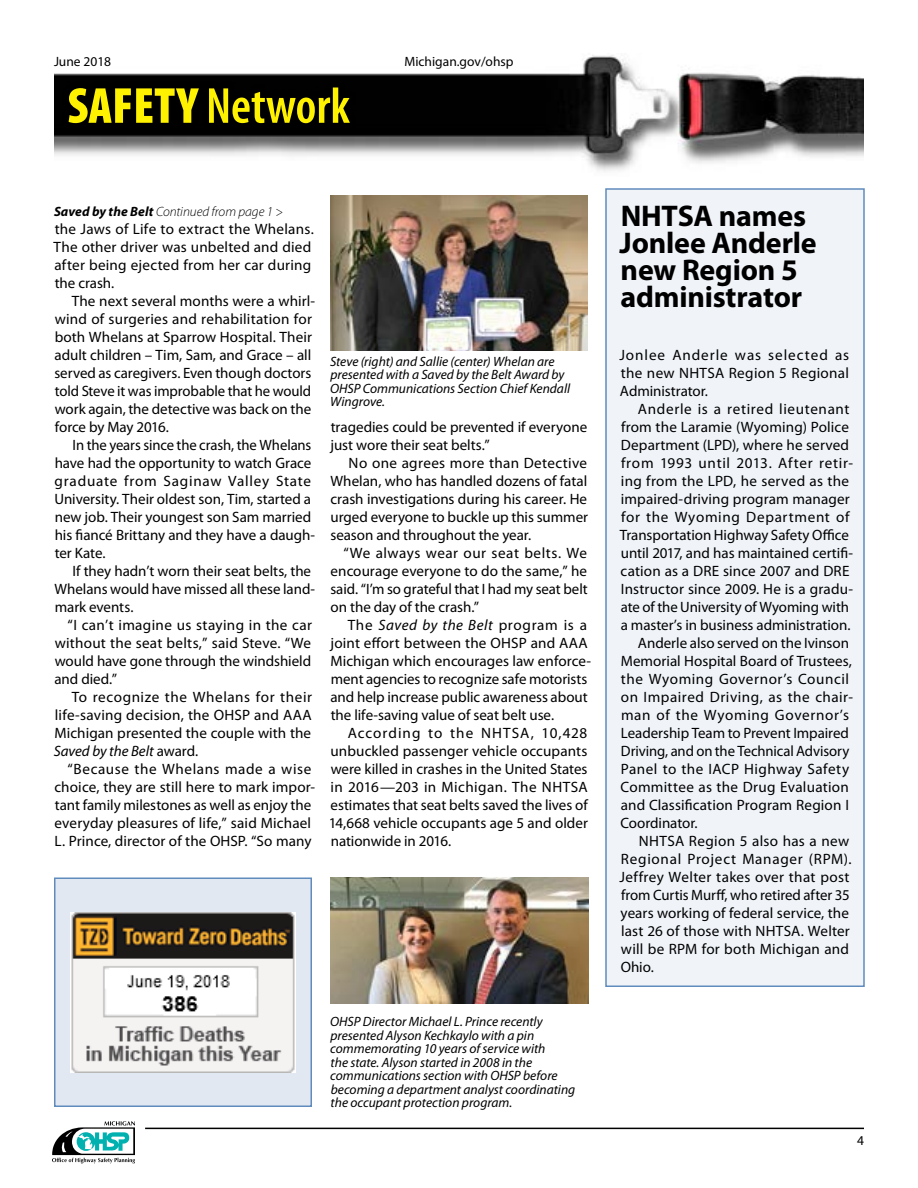
<style>
.page{position:relative;width:918px;height:1188px;background:#fff}
.page>*{position:absolute;margin:0;border:0;box-sizing:border-box;transform-origin:0 0}
.t1{font:600 condensed 51px "Myriad Pro";color:#fff200}
.t2{font:700 30px/27px "Myriad Pro";letter-spacing:-.005em;color:#000}
.t3{font:15px/18px "Myriad Pro";letter-spacing:.005em;color:#000}
.t4{font:15px "Myriad Pro";letter-spacing:.045em;color:#000}
.t5{font:15px "Myriad Pro";letter-spacing:.04em;color:#000}
.t6{font:15px "Myriad Pro";letter-spacing:.035em;color:#000}
.t7{font:15px "Myriad Pro";letter-spacing:.03em;color:#000}
.t8{font:15px "Myriad Pro";letter-spacing:.025em;color:#000}
.t9{font:italic 13.5px/13.5px "Myriad Pro";color:#000}
.t10{font:italic 300 13.5px "Myriad Pro";color:#000}
.t11{font:13.5px "Myriad Pro";color:#000}
.s1{font-weight:900}
.s2{font-weight:700}
.s3{font-style:italic}
</style>
<div class="page">
<img style="left:54px;top:55px;width:810px;height:117px">
<div style="left:62px;top:81px;width:294px;height:48px;background:#000"></div>
<svg style="left:52px;top:1121px;width:83px;height:43px"></svg>
<hr style="left:145px;top:1128px;width:719px;height:1px;background:#000">
<img style="left:330px;top:195px;width:258px;height:156px">
<div style="left:606px;top:189px;width:258px;height:797px;background:#f0f4f9"></div>
<div style="left:605px;top:188px;width:260px;height:799px;border:2px solid #608bbd"></div>
<div style="left:55px;top:878px;width:256px;height:228px;background:#e1e8f2"></div>
<img style="left:70px;top:912px;width:226px;height:160px">
<div style="left:54px;top:878px;width:258px;height:229px;border:2px solid #608bbd"></div>
<img style="left:330px;top:877px;width:258px;height:126px">
<p class="t11" style="left:54px;top:53px;width:59px">June 2018</p>
<p class="t11" style="left:404px;top:53px;width:111px">Michigan.gov/ohsp</p>
<h1 class="t1" style="left:68px;top:74px;width:284px"><span class="s1">SAFETY</span> Network</h1>
<p class="t10" style="left:54px;top:203px;width:231px"><span class="s2">Saved by the Belt</span> Continued from page 1 &gt;</p>
<h2 class="t2" style="left:620px;top:201px;width:199px">NHTSA names<br>Jonlee Anderle new Region 5 administrator</h2>
<p class="t3" style="left:54px;top:220px;width:262px">the Jaws of Life to extract the Whelans.<br>The other driver was unbelted and died after being ejected from her car during the crash.</p>
<p class="t3" style="left:54px;top:292px;width:262px;text-indent:17px">The next several months were a whirl&shy;wind of surgeries and rehabilitation for both Whelans at Sparrow Hospital. Their adult children – Tim, Sam, and Grace – all served as caregivers. Even though doctors told Steve it was improbable that he would work again, the detective was back on the force by May 2016.</p>
<p class="t3" style="left:54px;top:436px;width:262px;text-indent:18px">In the years since the crash, the Whelans have had the opportunity to watch Grace graduate from Saginaw Valley State University. Their oldest son, Tim, started a new job. Their youngest son Sam married his fiancé Brittany and they have a daugh&shy;ter Kate.</p>
<p class="t3" style="left:55px;top:562px;width:262px;text-indent:18px">If they hadn’t worn their seat belts, the<br>Whelans would have missed all these land&shy;mark events.</p>
<p class="t3" style="left:54px;top:616px;width:259px;text-align:justify;text-indent:13px">“I can’t imagine us staying in the car without the seat belts,” said Steve. “We would have gone through the windshield and died.”</p>
<p class="t3" style="left:54px;top:688px;width:260px;text-align:justify;text-indent:18px">To recognize the Whelans for their life-saving decision, the OHSP and AAA Michigan presented the couple with the <span class="s3">Saved by the Belt</span> award.</p>
<p class="t3" style="left:54px;top:760px;width:262px;text-indent:13px">“Because the Whelans made a wise choice, they are still here to mark impor&shy;tant family milestones as well as enjoy the everyday pleasures of life,” said Michael L. Prince, director of the OHSP. “So many</p>
<p class="t3" style="left:619px;top:346px;width:231px;text-align:justify">Jonlee Anderle was selected as the new NHTSA Region 5 Regional Administrator.</p>
<p class="t5" style="left:638px;top:400px;width:213px">Anderle is a retired lieutenant</p>
<p class="t3" style="left:621px;top:418px;width:229px">from the Laramie (Wyoming) Police</p>
<p class="t3" style="left:621px;top:436px;width:230px">Department (LPD), where he served</p>
<p class="t4" style="left:621px;top:454px;width:233px">from 1993 until 2013. After retir-</p>
<p class="t3" style="left:621px;top:472px;width:230px">ing from the LPD, he served as the</p>
<p class="t3" style="left:621px;top:490px;width:230px">impaired-driving program manager</p>
<p class="t4" style="left:621px;top:508px;width:230px">for the Wyoming Department of</p>
<p class="t3" style="left:620px;top:526px;width:231px">Transportation Highway Safety Office</p>
<p class="t3" style="left:621px;top:544px;width:234px">until 2017, and has maintained certifi-</p>
<p class="t3" style="left:621px;top:562px;width:230px">cation as a DRE since 2007 and DRE</p>
<p class="t3" style="left:621px;top:580px;width:234px">Instructor since 2009. He is a gradu-</p>
<p class="t3" style="left:621px;top:598px;width:230px">ate of the University of Wyoming with</p>
<p class="t3" style="left:621px;top:616px;width:231px">a master’s in business administration.</p>
<p class="t3" style="left:638px;top:634px;width:213px">Anderle also served on the Ivinson</p>
<p class="t3" style="left:621px;top:652px;width:233px">Memorial Hospital Board of Trustees,</p>
<p class="t5" style="left:621px;top:670px;width:230px">the Wyoming Governor’s Council</p>
<p class="t6" style="left:621px;top:688px;width:234px">on Impaired Driving, as the chair-</p>
<p class="t5" style="left:621px;top:706px;width:230px">man of the Wyoming Governor’s</p>
<p class="t3" style="left:621px;top:724px;width:230px">Leadership Team to Prevent Impaired</p>
<p class="t3" style="left:621px;top:742px;width:230px">Driving, and on the Technical Advisory</p>
<p class="t7" style="left:621px;top:760px;width:230px">Panel to the IACP Highway Safety</p>
<p class="t3" style="left:620px;top:778px;width:230px">Committee as the Drug Evaluation</p>
<p class="t3" style="left:621px;top:796px;width:230px">and Classification Program Region I</p>
<p class="t3" style="left:620px;top:814px;width:79px">Coordinator.</p>
<p class="t8" style="left:639px;top:832px;width:212px">NHTSA Region 5 also has a new</p>
<p class="t4" style="left:621px;top:850px;width:232px">Regional Project Manager (RPM).</p>
<p class="t3" style="left:619px;top:868px;width:232px">Jeffrey Welter takes over that post</p>
<p class="t3" style="left:621px;top:886px;width:230px">from Curtis Murff, who retired after 35</p>
<p class="t3" style="left:621px;top:904px;width:230px">years working of federal service, the</p>
<p class="t3" style="left:621px;top:922px;width:230px">last 26 of those with NHTSA. Welter</p>
<p class="t3" style="left:621px;top:940px;width:230px">will be RPM for both Michigan and</p>
<p class="t3" style="left:621px;top:958px;width:35px">Ohio.</p>
<p class="t9" style="left:330px;top:354px;width:242px">Steve (right) and Sallie (center) Whelan are presented with a Saved by the Belt Award by OHSP Communications Section Chief Kendall Wingrove.</p>
<p class="t3" style="left:331px;top:418px;width:258px">tragedies could be prevented if everyone just wore their seat belts.”</p>
<p class="t3" style="left:330px;top:454px;width:259px;text-align:justify;text-indent:18px">No one agrees more than Detective Whelan, who has handled dozens of fatal crash investigations during his career. He urged everyone to buckle up this summer season and throughout the year.</p>
<p class="t3" style="left:330px;top:544px;width:259px;text-align:justify;text-indent:13px">“We always wear our seat belts. We encourage everyone to do the same,” he said. “I’m so grateful that I had my seat belt on the day of the crash.”</p>
<p class="t3" style="left:330px;top:616px;width:262px;text-indent:17px">The <span class="s3">Saved by the Belt</span> program is a joint effort between the OHSP and AAA Michigan which encourages law enforce&shy;ment agencies to recognize safe motorists and help increase public awareness about the life-saving value of seat belt use.</p>
<p class="t3" style="left:329px;top:724px;width:261px;text-align:justify;text-indent:19px">According to the NHTSA, 10,428 unbuckled passenger vehicle occupants were killed in crashes in the United States in 2016—203 in Michigan. The NHTSA estimates that seat belts saved the lives of 14,668 vehicle occupants age 5 and older nationwide in 2016.</p>
<p class="t9" style="left:330px;top:1015px;width:247px">OHSP Director Michael L. Prince recently presented Alyson Kechkaylo with a pin commemorating 10 years of service with<br>the state. Alyson started in 2008 in the communications section with OHSP before becoming a department analyst coordinating the occupant protection program.</p>
<p class="t11" style="left:857px;top:1133px;width:8px">4</p>
</div>
